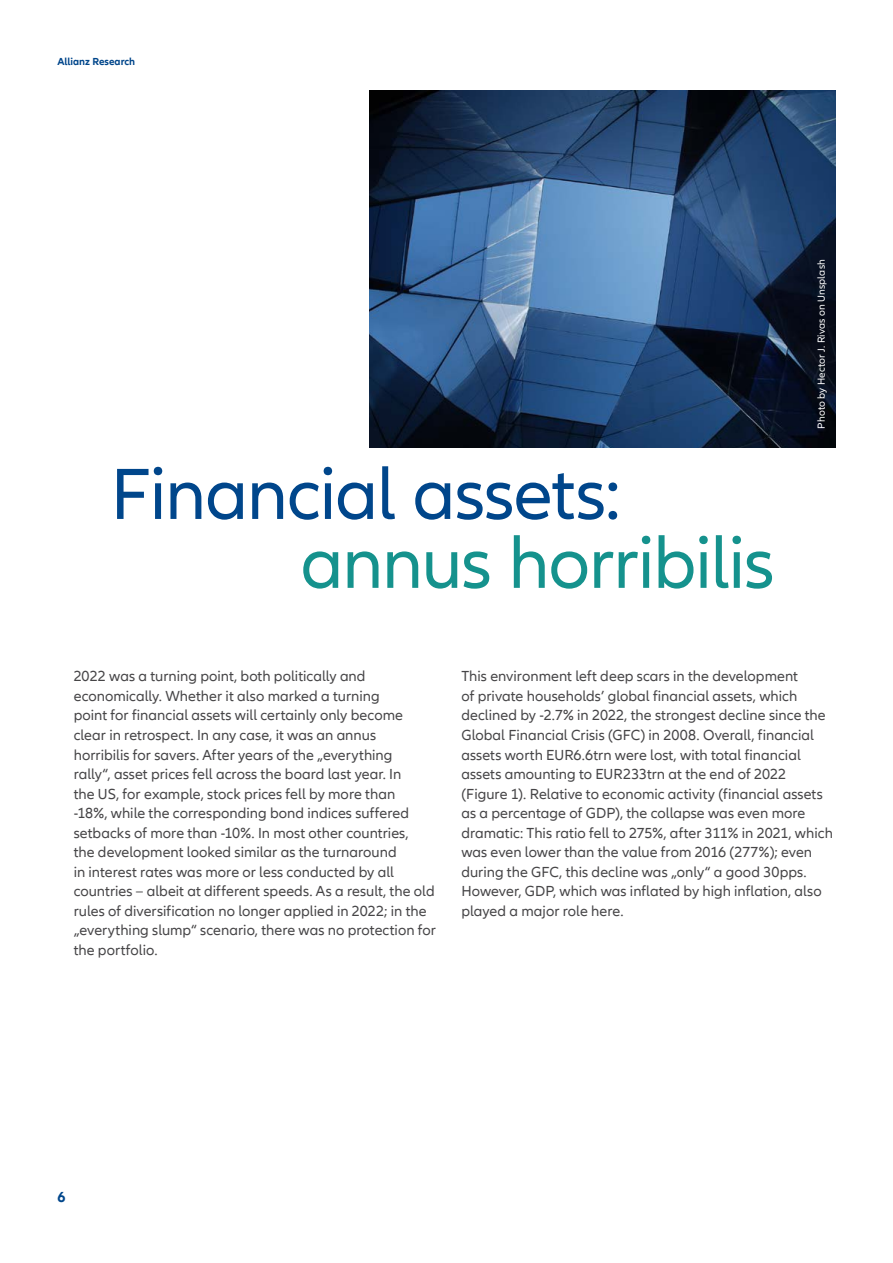
<style>
.page{position:relative;width:893px;height:1263px;background:#fff}
.page>*{position:absolute;margin:0;border:0;box-sizing:border-box;transform-origin:0 0}
.t1{font:75px "Allianz Neo";letter-spacing:-.015em;color:#00468b}
.t2{font:75px "Allianz Neo";letter-spacing:-.02em;color:#15928d}
.t3{font:15px/19.5px "Allianz Neo";letter-spacing:.005em;color:#464547}
.t4{font:700 15px "Allianz Neo";color:#00468b}
.t5{font:10.5px "Allianz Neo";letter-spacing:.015em;color:#fff}
.t6{font:700 10.5px "Allianz Neo";color:#00468b}
</style>
<div class="page">
<img style="left:369px;top:90px;width:467px;height:357px">
<p class="t6" style="left:57px;top:56px;width:79px">Allianz Research</p>
<h1 class="t1" style="left:111px;top:451px;width:512px">Financial assets:</h1>
<h1 class="t2" style="left:300px;top:520px;width:476px">annus horribilis</h1>
<p class="t5" style="left:815px;top:429px;width:171px;rotate:-90deg">Photo by Hector J. Rivas on Unsplash</p>
<p class="t3" style="left:74px;top:667px;width:364px">2022 was a turning point, both politically and economically. Whether it also marked a turning<br>point for financial assets will certainly only become clear in retrospect. In any case, it was an annus<br>horribilis for savers. After years of the „everything<br>rally“, asset prices fell across the board last year. In<br>the US, for example, stock prices fell by more than<br>-18%, while the corresponding bond indices suffered setbacks of more than -10%. In most other countries,<br>the development looked similar as the turnaround<br>in interest rates was more or less conducted by all countries – albeit at different speeds. As a result, the old rules of diversification no longer applied in 2022; in the „everything slump“ scenario, there was no protection for the portfolio.</p>
<p class="t3" style="left:461px;top:667px;width:373px">This environment left deep scars in the development<br>of private households’ global financial assets, which declined by -2.7% in 2022, the strongest decline since the Global Financial Crisis (GFC) in 2008. Overall, financial assets worth EUR6.6trn were lost, with total financial assets amounting to EUR233trn at the end of 2022 (Figure 1). Relative to economic activity (financial assets as a percentage of GDP), the collapse was even more dramatic: This ratio fell to 275%, after 311% in 2021, which was even lower than the value from 2016 (277%); even during the GFC, this decline was „only“ a good 30pps.<br>However, GDP, which was inflated by high inflation, also played a major role here.</p>
<p class="t4" style="left:57px;top:1188px;width:10px">6</p>
</div>
